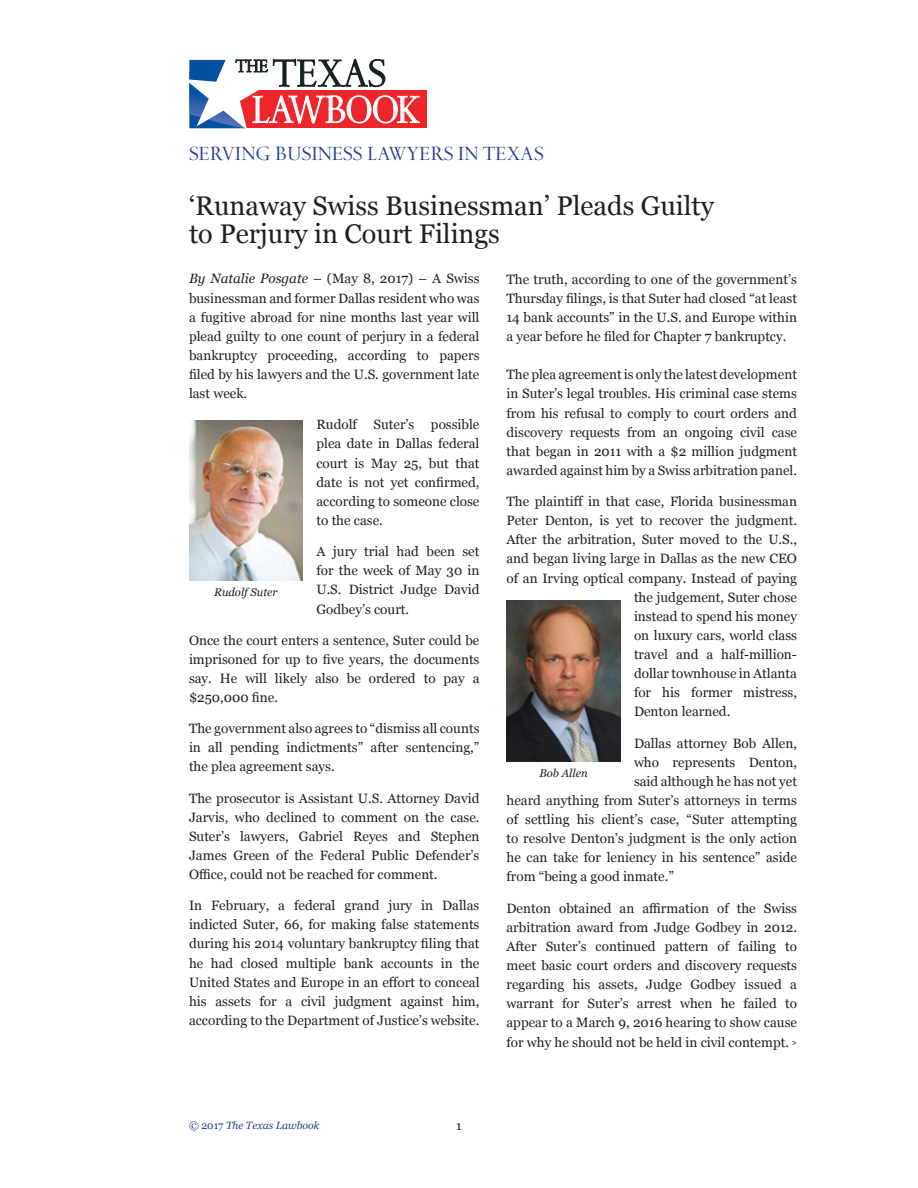
<style>
.page{position:relative;width:918px;height:1188px;background:#fff}
.page>*{position:absolute;margin:0;border:0;box-sizing:border-box;transform-origin:0 0}
.t1{font:27px/28.5px "Georgia";color:#231f20}
.t2{font:22.5px "Spectrum MT Std";color:#253f8e}
.t3{font:13.5px/19.2px "Georgia";color:#231f20;text-align:justify}
.t4{font:12.75px "Georgia";color:#231f20}
.t5{font:italic 11.25px "Georgia";color:#231f20}
.t6{font:italic 10.5px "Georgia";color:#253f8e}
.s1{font-style:italic}
.s2{font-weight:700;font-size:7.5px}
.s3{font-style:normal}
</style>
<div class="page">
<div style="left:232px;top:90px;width:195px;height:38px;background:#ee252b"></div>
<svg style="left:189px;top:58px;width:230px;height:71px"></svg>
<img style="left:189px;top:420px;width:114px;height:161px">
<img style="left:507px;top:600px;width:114px;height:161px">
<h2 class="t2" style="left:189px;top:142px;width:356px">SERVING BUSINESS LAWYERS IN TEXAS</h2>
<h1 class="t1" style="left:189px;top:190px;width:527px">‘Runaway Swiss Businessman’ Pleads Guilty to Perjury in Court Filings</h1>
<p class="t3" style="left:189px;top:269px;width:292px"><span class="s1">By Natalie Posgate</span> – (May 8, 2017) – A Swiss businessman and former Dallas resident who was a fugitive abroad for nine months last year will plead guilty to one count of perjury in a federal bankruptcy proceeding, according to papers filed by his lawyers and the U.S. government late last week.</p>
<p class="t3" style="left:316px;top:415px;width:165px">Rudolf Suter’s possible plea date in Dallas federal court is May 25, but that date is not yet confirmed, according to someone close to the case.</p>
<p class="t3" style="left:316px;top:541px;width:165px">A jury trial had been set for the week of May 30 in U.S. District Judge David Godbey’s court.</p>
<p class="t3" style="left:189px;top:630px;width:292px">Once the court enters a sentence, Suter could be imprisoned for up to five years, the documents say. He will likely also be ordered to pay a $250,000 fine.</p>
<p class="t3" style="left:189px;top:718px;width:292px">The government also agrees to “dismiss all counts in all pending indictments” after sentencing,” the plea agreement says.</p>
<p class="t3" style="left:189px;top:788px;width:292px">The prosecutor is Assistant U.S. Attorney David Jarvis, who declined to comment on the case.<br>Suter’s lawyers, Gabriel Reyes and Stephen James Green of the Federal Public Defender’s Office, could not be reached for comment.</p>
<p class="t3" style="left:189px;top:895px;width:292px">In February, a federal grand jury in Dallas indicted Suter, 66, for making false statements during his 2014 voluntary bankruptcy filing that he had closed multiple bank accounts in the United States and Europe in an effort to conceal his assets for a civil judgment against him, according to the Department of Justice’s website.</p>
<p class="t3" style="left:507px;top:269px;width:292px">The truth, according to one of the government’s Thursday filings, is that Suter had closed “at least 14 bank accounts” in the U.S. and Europe within a year before he filed for Chapter 7 bankruptcy.</p>
<p class="t3" style="left:507px;top:364px;width:292px">The plea agreement is only the latest development in Suter’s legal troubles. His criminal case stems from his refusal to comply to court orders and discovery requests from an ongoing civil case that began in 2011 with a $2 million judgment awarded against him by a Swiss arbitration panel.</p>
<p class="t3" style="left:507px;top:491px;width:292px">The plaintiff in that case, Florida businessman</p>
<p class="t3" style="left:507px;top:510px;width:292px">Peter Denton, is yet to recover the judgment.</p>
<p class="t3" style="left:507px;top:529px;width:292px">After the arbitration, Suter moved to the U.S.,</p>
<p class="t3" style="left:507px;top:549px;width:292px">and began living large in Dallas as the new CEO</p>
<p class="t3" style="left:507px;top:568px;width:292px">of an Irving optical company. Instead of paying</p>
<p class="t3" style="left:634px;top:587px;width:165px">the judgement, Suter chose</p>
<p class="t3" style="left:634px;top:606px;width:165px">instead to spend his money</p>
<p class="t3" style="left:634px;top:625px;width:165px">on luxury cars, world class</p>
<p class="t3" style="left:634px;top:644px;width:165px">travel and a half-million-</p>
<p class="t3" style="left:634px;top:663px;width:165px">dollar townhouse in Atlanta</p>
<p class="t3" style="left:634px;top:683px;width:165px">for his former mistress,</p>
<p class="t3" style="left:634px;top:702px;width:98px">Denton learned.</p>
<p class="t3" style="left:634px;top:733px;width:165px">Dallas attorney Bob Allen,</p>
<p class="t3" style="left:634px;top:752px;width:165px">who represents Denton,</p>
<p class="t3" style="left:634px;top:771px;width:165px">said although he has not yet</p>
<p class="t3" style="left:507px;top:790px;width:292px">heard anything from Suter’s attorneys in terms</p>
<p class="t3" style="left:507px;top:809px;width:292px">of settling his client’s case, “Suter attempting</p>
<p class="t3" style="left:507px;top:828px;width:292px">to resolve Denton’s judgment is the only action</p>
<p class="t3" style="left:507px;top:848px;width:292px">he can take for leniency in his sentence” aside</p>
<p class="t3" style="left:507px;top:867px;width:169px">from “being a good inmate.”</p>
<p class="t3" style="left:507px;top:898px;width:292px">Denton obtained an affirmation of the Swiss arbitration award from Judge Godbey in 2012.<br>After Suter’s continued pattern of failing to meet basic court orders and discovery requests regarding his assets, Judge Godbey issued a warrant for Suter’s arrest when he failed to appear to a March 9, 2016 hearing to show cause for why he should not be held in civil contempt. <span class="s2">&gt;</span></p>
<p class="t5" style="left:214px;top:584px;width:65px">Rudolf Suter</p>
<p class="t5" style="left:539px;top:765px;width:50px">Bob Allen</p>
<p class="t6" style="left:189px;top:1118px;width:132px"><span class="s3">© 2017</span> The Texas Lawbook</p>
<p class="t4" style="left:456px;top:1116px;width:7px">1</p>
</div>
